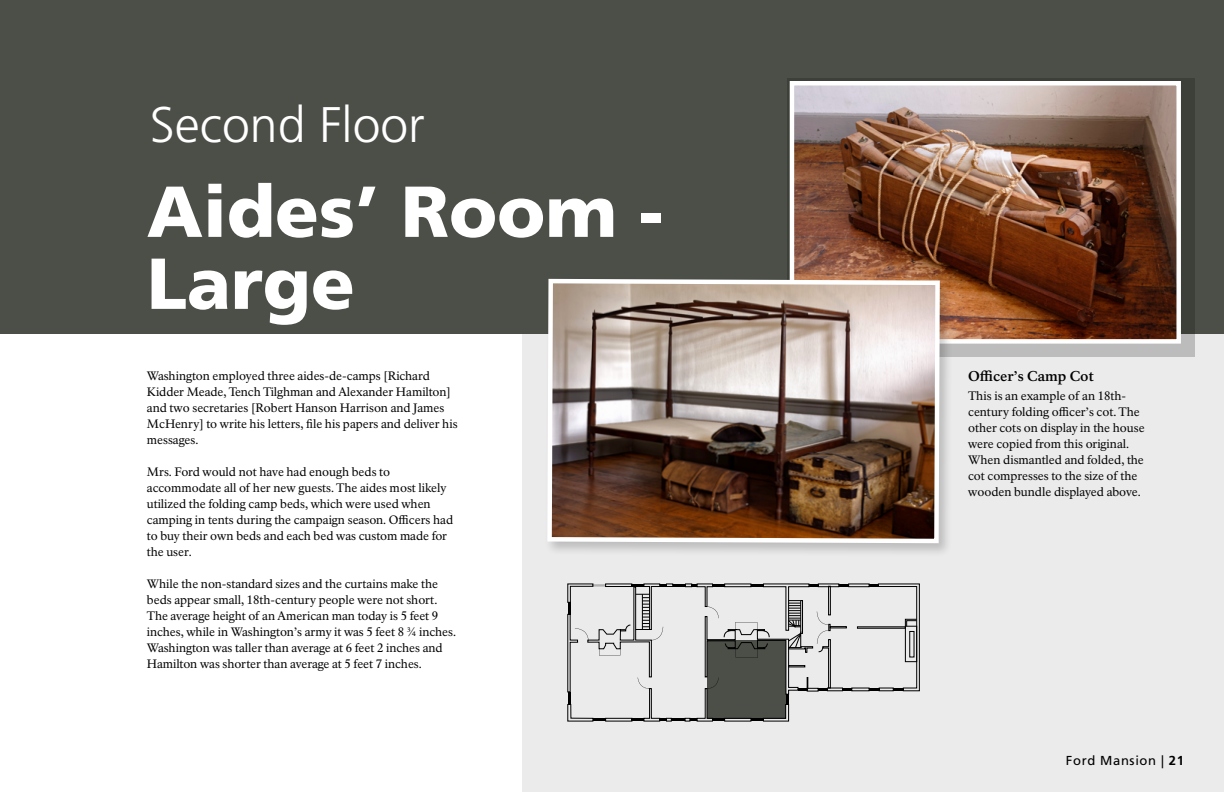
<style>
.page{position:relative;width:1224px;height:792px;background:#fff}
.page>*{position:absolute;margin:0;border:0;box-sizing:border-box;transform-origin:0 0}
.t1{font:900 72px/72px "Frutiger LT Std";color:#fff}
.t2{font:300 50px "Frutiger LT Std";color:#fff}
.t3{font:700 14px "NPS Rawlinson OT";color:#000}
.t4{font:13px "Frutiger LT Std";letter-spacing:.05em;color:#000}
.t5{font:12px/16px "NPS Rawlinson OT";color:#000}
.s1{font-weight:700}
</style>
<div class="page">
<div style="left:523px;top:242px;width:701px;height:550px;background:#ebebeb"></div>
<div style="left:0;top:0;width:1224px;height:334px;background:#4c4f48"></div>
<div style="left:787px;top:78px;width:408px;height:279px;background:#000;opacity:.2"></div>
<img style="left:795px;top:86px;width:381px;height:253px">
<div style="left:790px;top:81px;width:391px;height:263px;border:4px solid #fff"></div>
<div style="left:544px;top:276px;width:410px;height:282px;background:#000;opacity:.2"></div>
<img style="left:545px;top:277px;width:397px;height:268px">
<div style="left:848px;top:584px;width:21px;height:3px;border:1px solid #000"></div>
<svg style="left:869px;top:584px;width:51px;height:107px"></svg>
<svg style="left:567px;top:583px;width:285px;height:139px"></svg>
<h2 class="t2" style="left:150px;top:96px;width:277px">Second Floor</h2>
<h3 class="t1" style="left:147px;top:176px;width:518px">Aides’ Room -<br>Large</h3>
<p class="t5" style="left:147px;top:368px;width:312px">Washington employed three aides-de-camps [Richard Kidder Meade, Tench Tilghman and Alexander Hamilton] and two secretaries [Robert Hanson Harrison and James McHenry] to write his letters, fle his papers and deliver his messages.</p>
<p class="t5" style="left:147px;top:464px;width:308px">Mrs. Ford would not have had enough beds to accommodate all of her new guests. The aides most likely utilized the folding camp beds, which were used when camping in tents during the campaign season. Ofcers had to buy their own beds and each bed was custom made for the user.</p>
<p class="t5" style="left:147px;top:576px;width:311px">While the non-standard sizes and the curtains make the beds appear small, 18th-century people were not short.<br>The average height of an American man today is 5 feet 9 inches, while in Washington’s army it was 5 feet 8 ¾ inches.<br>Washington was taller than average at 6 feet 2 inches and Hamilton was shorter than average at 5 feet 7 inches.</p>
<h4 class="t3" style="left:968px;top:368px;width:127px">Ofcer’s Camp Cot</h4>
<p class="t5" style="left:968px;top:388px;width:178px">This is an example of an 18th&shy;century folding ofcer’s cot. The other cots on display in the house were copied from this original.<br>When dismantled and folded, the cot compresses to the size of the wooden bundle displayed above.</p>
<p class="t4" style="left:1066px;top:753px;width:120px">Ford Mansion | <span class="s1">21</span></p>
</div>
